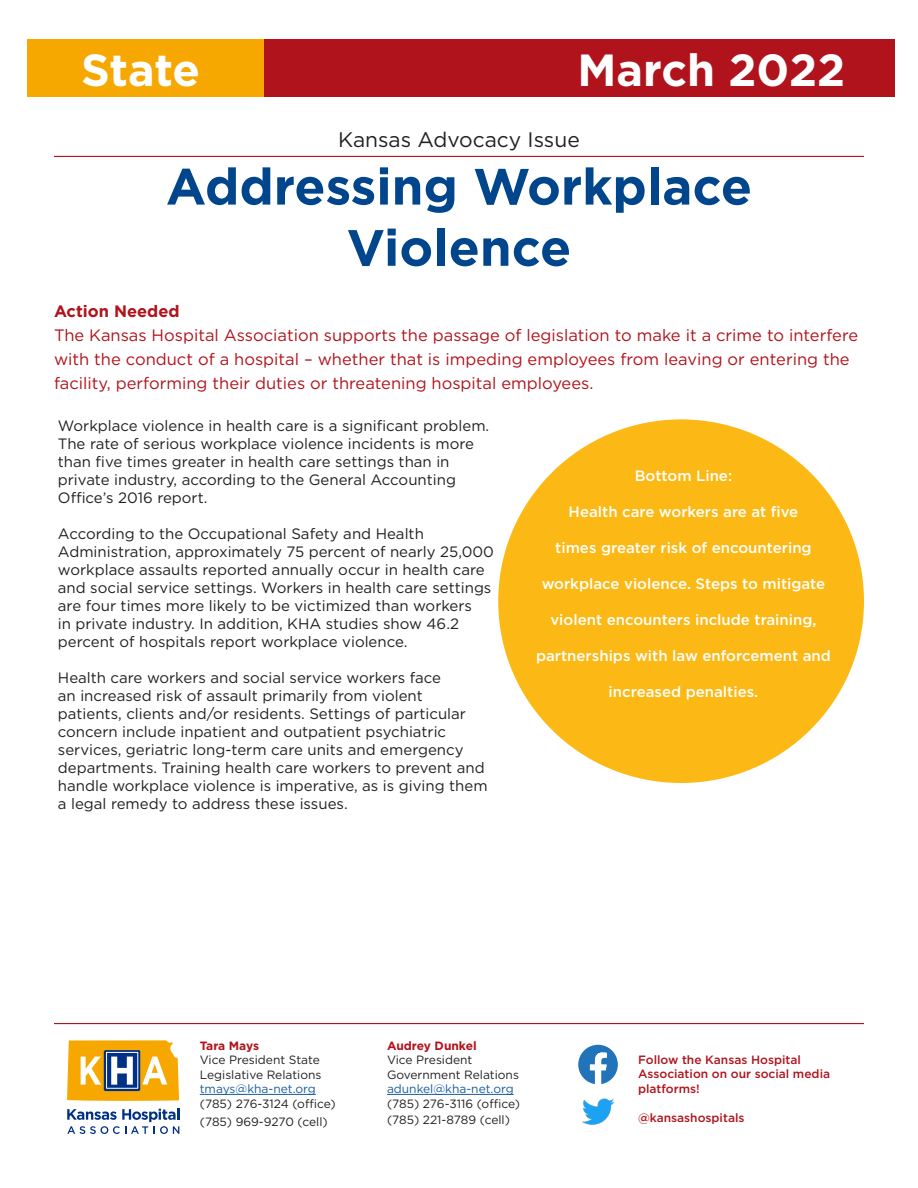
<style>
.page{position:relative;width:918px;height:1188px;background:#fff}
.page>*{position:absolute;margin:0;border:0;box-sizing:border-box;transform-origin:0 0}
.t1{font:700 51px "Gotham";color:#01468c}
.t2{font:700 45px "Gotham";color:#fff}
.t3{font:21px "Gotham";color:#231f20}
.t4{font:16.5px/24px "Gotham";color:#b0131c}
.t5{font:700 16.5px "Gotham";color:#b0131c}
.t6{font:15px/18px "Gotham";color:#231f20}
.t7{font:500 15px "Gotham";color:#fff}
.t8{font:12px "Gotham";color:#231f20}
.t9{font:500 12px "Gotham";color:#b0131c}
.t10{font:12px "Gotham";color:#175d9e}
.t11{font:700 12px "Gotham";letter-spacing:-.005em;color:#b0131c}
</style>
<div class="page">
<div style="left:27px;top:40px;width:238px;height:57px;background:#f6a800"></div>
<div style="left:265px;top:40px;width:630px;height:57px;background:#b0131c"></div>
<hr style="left:54px;top:156px;width:810px;height:1px;background:#b0131c">
<div style="left:498px;top:419px;width:366px;height:364px;background:#fcb814;border-radius:50%"></div>
<svg style="left:67px;top:1040px;width:112px;height:61px"></svg>
<svg style="left:67px;top:1109px;width:113px;height:25px"></svg>
<hr style="left:54px;top:1023px;width:810px;height:1px;background:#b0131c">
<hr style="left:200px;top:1094px;width:116px;height:1px;background:#175d9e">
<hr style="left:387px;top:1094px;width:127px;height:1px;background:#175d9e">
<svg style="left:578px;top:1045px;width:40px;height:39px"></svg>
<img style="left:582px;top:1098px;width:33px;height:27px">
<p class="t2" style="left:81px;top:41px;width:121px">State</p>
<p class="t2" style="left:578px;top:41px;width:269px">March 2022</p>
<p class="t3" style="left:338px;top:126px;width:243px">Kansas Advocacy Issue</p>
<p class="t1" style="left:166px;top:153px;width:588px">Addressing Workplace</p>
<p class="t1" style="left:347px;top:214px;width:226px">Violence</p>
<p class="t5" style="left:54px;top:301px;width:127px">Action Needed</p>
<p class="t4" style="left:54px;top:323px;width:806px">The Kansas Hospital Association supports the passage of legislation to make it a crime to interfere with the conduct of a hospital – whether that is impeding employees from leaving or entering the facility, performing their duties or threatening hospital employees.</p>
<p class="t6" style="left:58px;top:417px;width:433px">Workplace violence in health care is a significant problem.<br>The rate of serious workplace violence incidents is more than five times greater in health care settings than in private industry, according to the General Accounting Office’s 2016 report.</p>
<p class="t6" style="left:58px;top:525px;width:438px">According to the Occupational Safety and Health Administration, approximately 75 percent of nearly 25,000 workplace assaults reported annually occur in health care and social service settings. Workers in health care settings are four times more likely to be victimized than workers<br>in private industry. In addition, KHA studies show 46.2 percent of hospitals report workplace violence.</p>
<p class="t6" style="left:58px;top:669px;width:431px">Health care workers and social service workers face<br>an increased risk of assault primarily from violent patients, clients and/or residents. Settings of particular concern include inpatient and outpatient psychiatric services, geriatric long-term care units and emergency departments. Training health care workers to prevent and handle workplace violence is imperative, as is giving them a legal remedy to address these issues.</p>
<p class="t7" style="left:635px;top:466px;width:99px">Bottom Line:</p>
<p class="t7" style="left:569px;top:502px;width:231px">Health care workers are at five</p>
<p class="t7" style="left:555px;top:538px;width:258px">times greater risk of encountering</p>
<p class="t7" style="left:542px;top:574px;width:285px">workplace violence. Steps to mitigate</p>
<p class="t7" style="left:550px;top:610px;width:268px">violent encounters include training,</p>
<p class="t7" style="left:536px;top:646px;width:296px">partnerships with law enforcement and</p>
<p class="t7" style="left:609px;top:682px;width:151px">increased penalties.</p>
<p class="t11" style="left:200px;top:1038px;width:61px">Tara Mays</p>
<p class="t8" style="left:200px;top:1052px;width:122px">Vice President State</p>
<p class="t8" style="left:200px;top:1067px;width:123px">Legislative Relations</p>
<p class="t10" style="left:200px;top:1081px;width:117px">tmays@kha-net.org</p>
<p class="t8" style="left:200px;top:1096px;width:137px">(785) 276-3124 (office)</p>
<p class="t8" style="left:200px;top:1114px;width:129px">(785) 969-9270 (cell)</p>
<p class="t11" style="left:387px;top:1038px;width:91px">Audrey Dunkel</p>
<p class="t8" style="left:387px;top:1052px;width:87px">Vice President</p>
<p class="t8" style="left:387px;top:1067px;width:134px">Government Relations</p>
<p class="t10" style="left:387px;top:1081px;width:128px">adunkel@kha-net.org</p>
<p class="t8" style="left:387px;top:1096px;width:134px">(785) 276-3116 (office)</p>
<p class="t8" style="left:387px;top:1112px;width:124px">(785) 221-8789 (cell)</p>
<p class="t9" style="left:638px;top:1052px;width:164px">Follow the Kansas Hospital</p>
<p class="t9" style="left:638px;top:1066px;width:194px">Association on our social media</p>
<p class="t9" style="left:638px;top:1081px;width:63px">platforms!</p>
<p class="t9" style="left:638px;top:1109px;width:108px">@kansashospitals</p>
</div>
